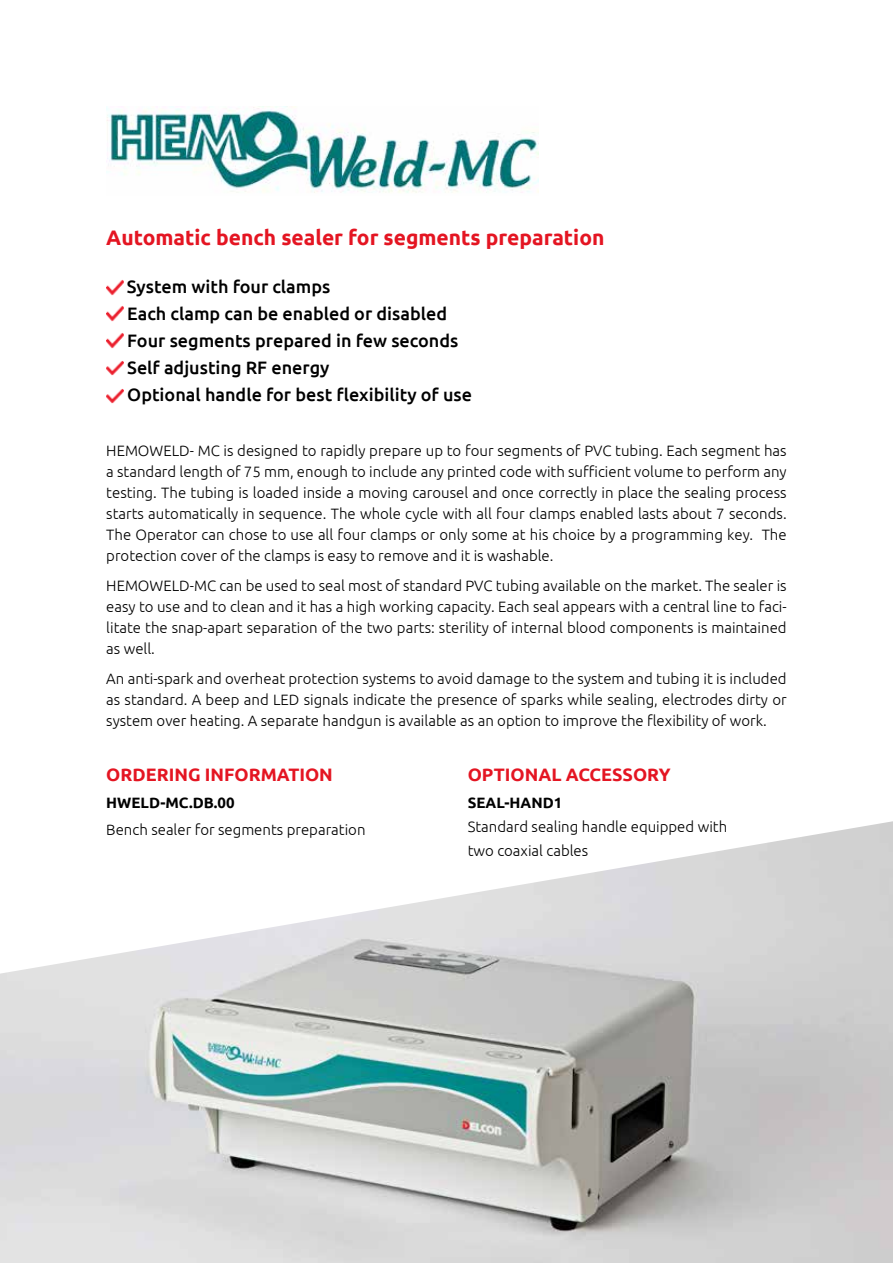
<style>
.page{position:relative;width:893px;height:1263px;background:#fff}
.page>*{position:absolute;margin:0;border:0;box-sizing:border-box;transform-origin:0 0}
.t1{font:700 21px "Ubuntu";color:#e41522}
.t2{font:500 18px/27px "Ubuntu";color:#000}
.t3{font:700 18px "Ubuntu";color:#e41522}
.t4{font:300 15px/21px "Ubuntu";color:#000;text-align:justify}
.t5{font:700 15px "Ubuntu";color:#000}
</style>
<div class="page">
<img style="left:0;top:821px;width:893px;height:442px">
<img style="left:106px;top:280px;width:18px;height:16px">
<img style="left:106px;top:306px;width:18px;height:16px">
<img style="left:106px;top:360px;width:18px;height:16px">
<img style="left:106px;top:388px;width:18px;height:16px">
<img style="left:106px;top:333px;width:18px;height:16px">
<img style="left:106px;top:106px;width:432px;height:87px">
<h1 class="t1" style="left:106px;top:225px;width:500px">Automatic bench sealer for segments preparation</h1>
<p class="t2" style="left:127px;top:273px;width:347px">System with four clamps<br>Each clamp can be enabled or disabled Four segments prepared in few seconds Self adjusting RF energy<br>Optional handle for best flexibility of use</p>
<p class="t4" style="left:106px;top:439px;width:682px">HEMOWELD- MC is designed to rapidly prepare up to four segments of PVC tubing. Each segment has a standard length of 75 mm, enough to include any printed code with sufficient volume to perform any testing. The tubing is loaded inside a moving carousel and once correctly in place the sealing process starts automatically in sequence. The whole cycle with all four clamps enabled lasts about 7 seconds.<br>The Operator can chose to use all four clamps or only some at his choice by a programming key. The protection cover of the clamps is easy to remove and it is washable.</p>
<p class="t4" style="left:106px;top:574px;width:682px">HEMOWELD-MC can be used to seal most of standard PVC tubing available on the market. The sealer is easy to use and to clean and it has a high working capacity. Each seal appears with a central line to faci&shy;litate the snap-apart separation of the two parts: sterility of internal blood components is maintained as well.</p>
<p class="t4" style="left:106px;top:667px;width:682px">An anti-spark and overheat protection systems to avoid damage to the system and tubing it is included as standard. A beep and LED signals indicate the presence of sparks while sealing, electrodes dirty or system over heating. A separate handgun is available as an option to improve the flexibility of work.</p>
<p class="t3" style="left:106px;top:764px;width:228px">ORDERING INFORMATION</p>
<p class="t5" style="left:106px;top:794px;width:130px">HWELD-MC.DB.00</p>
<p class="t4" style="left:106px;top:819px;width:261px">Bench sealer for segments preparation</p>
<p class="t3" style="left:468px;top:764px;width:204px">OPTIONAL ACCESSORY</p>
<p class="t5" style="left:468px;top:794px;width:96px">SEAL-HAND1</p>
<p class="t4" style="left:468px;top:815px;width:261px;line-height:24px">Standard sealing handle equipped with two coaxial cables</p>
</div>
